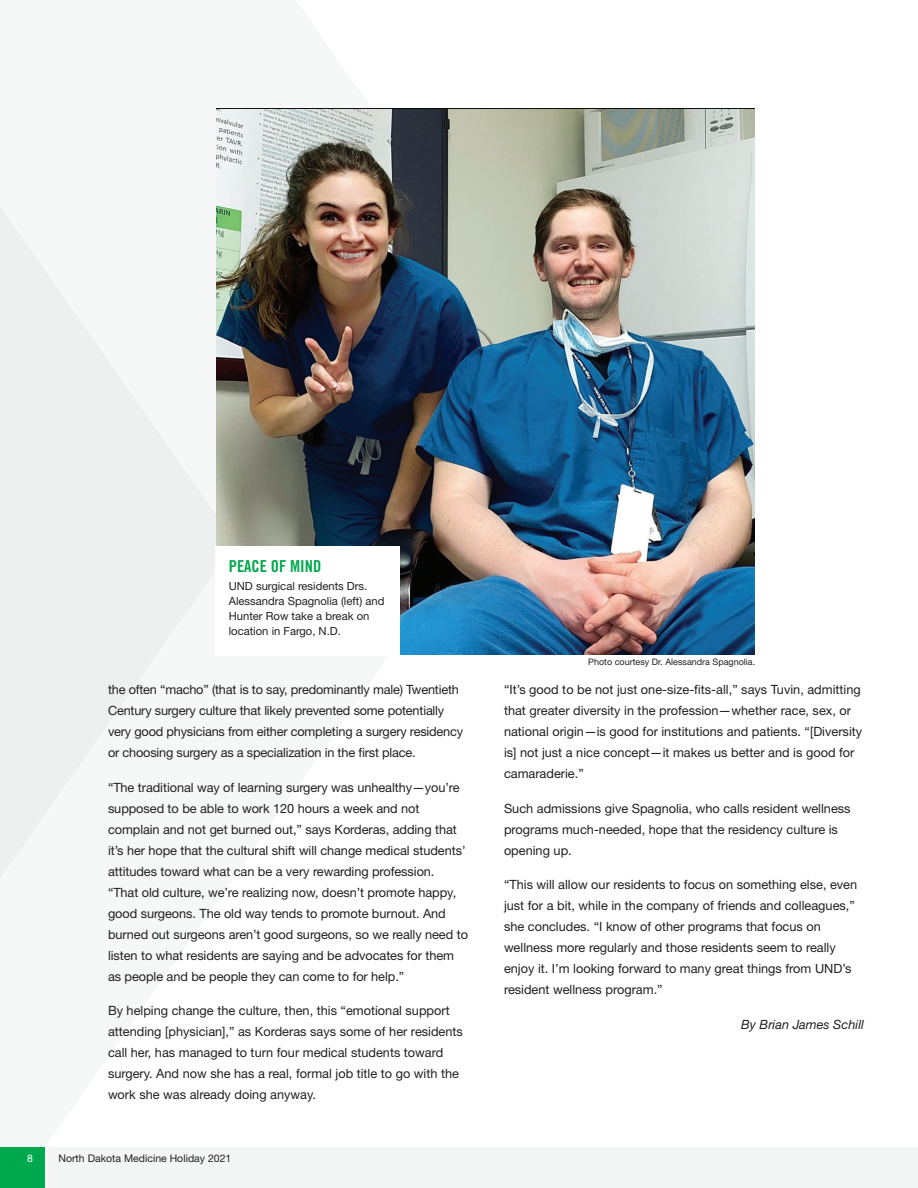
<style>
.page{position:relative;width:918px;height:1188px;background:#fff}
.page>*{position:absolute;margin:0;border:0;box-sizing:border-box;transform-origin:0 0}
.ND_Medicine_Caption{font:16.5px "Trade Gothic LT Pro Bd Cn 20";color:#00a94d}
.ND_Medicine_Copy{font:12.75px/21px "Helvetica Neue LT Pro";color:#231f20}
.ND_Medicine_Byline{font:italic 12.75px "Helvetica Neue LT Pro";color:#231f20}
.ND_Medicine_Caption-2{font:11.25px/15px "Helvetica Neue LT Pro";color:#231f20}
.t1{font:10.5px "Helvetica Neue LT Pro";color:#231f20}
.t2{font:10.5px "Helvetica Neue LT Pro";color:#fff}
.Disclaimer_SmallPrin{font:9px "Helvetica Neue LT Pro";color:#231f20}
</style>
<div class="page">
<div style="left:0;top:167px;width:217px;height:712px;background:#eeefef"></div>
<img style="left:217px;top:109px;width:538px;height:545px">
<div style="left:215px;top:546px;width:185px;height:110px;background:#fff"></div>
<div style="left:0;top:1148px;width:918px;height:40px;background:#f4f5f5"></div>
<div style="left:0;top:1148px;width:45px;height:40px;background:#00a94d"></div>
<p class="ND_Medicine_Caption" style="left:229px;top:556px;width:94px">PEACE OF MIND</p>
<p class="ND_Medicine_Caption-2" style="left:229px;top:578px;width:157px">UND surgical residents Drs.<br>Alessandra Spagnolia (left) and<br>Hunter Row take a break on location in Fargo, N.D.</p>
<p class="ND_Medicine_Copy" style="left:108px;top:679px;width:357px">the often “macho” (that is to say, predominantly male) Twentieth Century surgery culture that likely prevented some potentially very good physicians from either completing a surgery residency or choosing surgery as a specialization in the first place.</p>
<p class="ND_Medicine_Copy" style="left:108px;top:776px;width:362px">“The traditional way of learning surgery was unhealthy—you’re supposed to be able to work 120 hours a week and not complain and not get burned out,” says Korderas, adding that it’s her hope that the cultural shift will change medical students’ attitudes toward what can be a very rewarding profession. “That old culture, we’re realizing now, doesn’t promote happy, good surgeons. The old way tends to promote burnout. And burned out surgeons aren’t good surgeons, so we really need to listen to what residents are saying and be advocates for them as people and be people they can come to for help.”</p>
<p class="ND_Medicine_Copy" style="left:108px;top:1000px;width:356px">By helping change the culture, then, this “emotional support attending [physician],” as Korderas says some of her residents call her, has managed to turn four medical students toward surgery. And now she has a real, formal job title to go with the work she was already doing anyway.</p>
<p class="t2" style="left:27px;top:1152px;width:7px">8</p>
<p class="t1" style="left:58px;top:1152px;width:174px">North Dakota Medicine Holiday 2021</p>
<p class="Disclaimer_SmallPrin" style="left:588px;top:656px;width:169px">Photo courtesy Dr. Alessandra Spagnolia.</p>
<p class="ND_Medicine_Copy" style="left:504px;top:679px;width:360px">“It’s good to be not just one-size-fits-all,” says Tuvin, admitting that greater diversity in the profession—whether race, sex, or national origin—is good for institutions and patients. “[Diversity is] not just a nice concept—it makes us better and is good for camaraderie.”</p>
<p class="ND_Medicine_Copy" style="left:504px;top:797px;width:348px">Such admissions give Spagnolia, who calls resident wellness programs much-needed, hope that the residency culture is opening up.</p>
<p class="ND_Medicine_Copy" style="left:504px;top:874px;width:355px">“This will allow our residents to focus on something else, even just for a bit, while in the company of friends and colleagues,” she concludes. “I know of other programs that focus on wellness more regularly and those residents seem to really enjoy it. I’m looking forward to many great things from UND’s resident wellness program.”</p>
<p class="ND_Medicine_Byline" style="left:741px;top:1016px;width:124px">By Brian James Schill</p>
</div>
